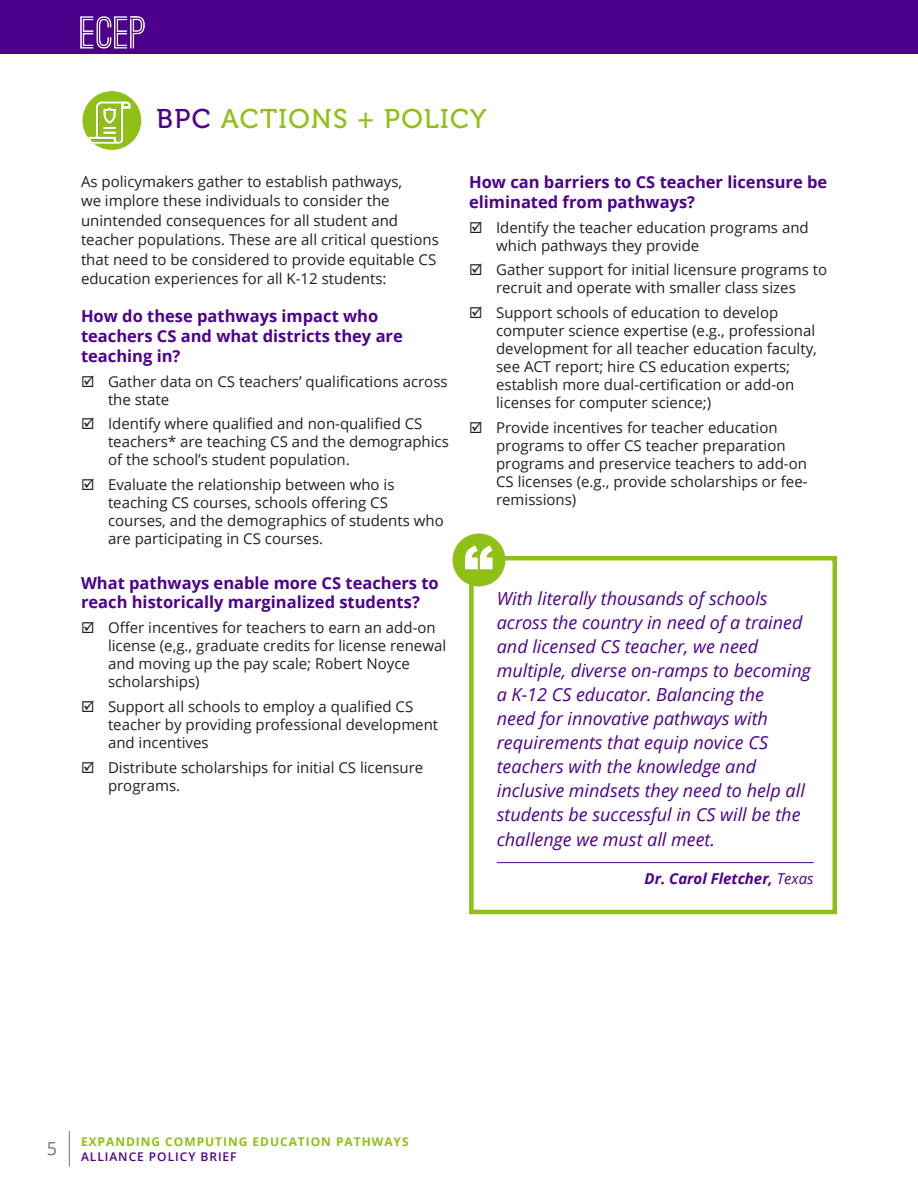
<style>
.page{position:relative;width:918px;height:1188px;background:#fff}
.page>*{position:absolute;margin:0;border:0;box-sizing:border-box;transform-origin:0 0}
.Body_Copy_No_Indent{font:900 60px "Arial";color:#fff}
.Heading_1{font:27px "Museo 500";letter-spacing:.05em;color:#8fc016}
.t1{font:italic 18px/24.2px "Open Sans";color:#4d008c}
.t2{font:18px "Open Sans";color:#737373}
.t3{font:700 16.5px/19.8px "Open Sans";color:#4d008c}
.t4{font:15px/18px "Open Sans";color:#231f20}
.t5{font:italic 700 15px "Open Sans";color:#4d008c}
.t6{font:700 12px "Open Sans";letter-spacing:.08em;color:#8fc016}
.t7{font:600 12px "Open Sans";letter-spacing:.08em;color:#4d008c}
.s1{color:#4d008c}
.s2{font-weight:400}
</style>
<div class="page">
<hr style="left:69px;top:1131px;width:1px;height:36px;background:#737373">
<div style="left:0;top:0;width:918px;height:54px;background:#4d008c"></div>
<img style="left:80px;top:16px;width:65px;height:33px">
<svg style="left:82px;top:90px;width:60px;height:61px"></svg>
<img style="left:89px;top:102px;width:42px;height:42px">
<div style="left:81px;top:90px;width:62px;height:61px;border:2px solid #fff;border-radius:50%"></div>
<div style="left:469px;top:556px;width:368px;height:358px;background:#fff;border:4px solid #8fc016"></div>
<div style="left:453px;top:534px;width:52px;height:52px;background:#8fc016;border-radius:50%"></div>
<hr style="left:497px;top:862px;width:317px;height:1px;background:#4d008c">
<p class="Heading_1" style="left:157px;top:104px;width:331px"><span class="s1">BPC</span> ACTIONS + POLICY</p>
<p class="t4" style="left:81px;top:171px;width:359px;line-height:19.5px">As policymakers gather to establish pathways,<br>we implore these individuals to consider the unintended consequences for all student and teacher populations. These are all critical questions that need to be considered to provide equitable CS education experiences for all K-12 students:</p>
<p class="t3" style="left:81px;top:306px;width:323px">How do these pathways impact who teachers CS and what districts they are teaching in?</p>
<p class="t4" style="left:108px;top:372px;width:341px">Gather data on CS teachers’ qualifications across the state</p>
<p class="t4" style="left:108px;top:415px;width:342px">Identify where qualified and non-qualified CS teachers* are teaching CS and the demographics of the school’s student population.</p>
<p class="t4" style="left:108px;top:475px;width:337px">Evaluate the relationship between who is teaching CS courses, schools offering CS courses, and the demographics of students who are participating in CS courses.</p>
<p class="t3" style="left:81px;top:572px;width:359px">What pathways enable more CS teachers to reach historically marginalized students?</p>
<p class="t4" style="left:108px;top:618px;width:340px">Offer incentives for teachers to earn an add-on license (e,g., graduate credits for license renewal and moving up the pay scale; Robert Noyce scholarships)</p>
<p class="t4" style="left:108px;top:697px;width:332px">Support all schools to employ a qualified CS teacher by providing professional development and incentives</p>
<p class="t4" style="left:108px;top:758px;width:317px">Distribute scholarships for initial CS licensure programs.</p>
<p class="t3" style="left:469px;top:172px;width:360px">How can barriers to CS teacher licensure be eliminated from pathways?</p>
<p class="t4" style="left:496px;top:218px;width:314px">Identify the teacher education programs and which pathways they provide</p>
<p class="t4" style="left:496px;top:261px;width:332px">Gather support for initial licensure programs to recruit and operate with smaller class sizes</p>
<p class="t4" style="left:496px;top:303px;width:322px">Support schools of education to develop computer science expertise (e.g., professional development for all teacher education faculty, see ACT report; hire CS education experts; establish more dual-certification or add-on licenses for computer science;)</p>
<p class="t4" style="left:496px;top:418px;width:313px">Provide incentives for teacher education programs to offer CS teacher preparation programs and preservice teachers to add-on CS licenses (e.g., provide scholarships or fee&shy;remissions)</p>
<p class="Body_Copy_No_Indent" style="left:463px;top:524px;width:31px">“</p>
<p class="t1" style="left:497px;top:586px;width:316px">With literally thousands of schools across the country in need of a trained and licensed CS teacher, we need multiple, diverse on-ramps to becoming a K-12 CS educator. Balancing the<br>need for innovative pathways with requirements that equip novice CS teachers with the knowledge and inclusive mindsets they need to help all students be successful in CS will be the challenge we must all meet.</p>
<p class="t5" style="left:645px;top:868px;width:171px">Dr. Carol Fletcher, <span class="s2">Texas</span></p>
<p class="t2" style="left:47px;top:1136px;width:12px">5</p>
<p class="t6" style="left:81px;top:1133px;width:329px">EXPANDING COMPUTING EDUCATION PATHWAYS</p>
<p class="t7" style="left:81px;top:1148px;width:157px">ALLIANCE POLICY BRIEF</p>
</div>
